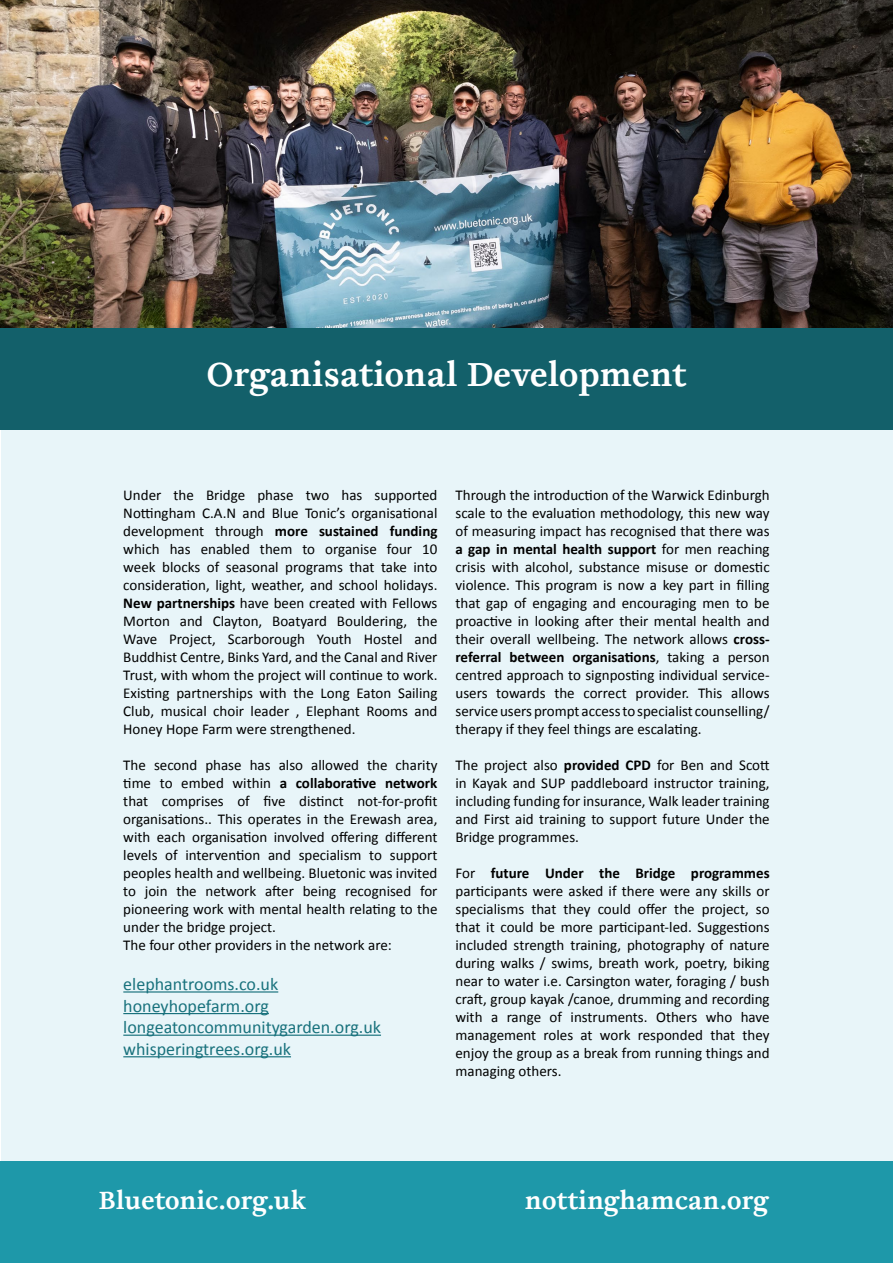
<style>
.page{position:relative;width:893px;height:1263px;background:#fff}
.page>*{position:absolute;margin:0;border:0;box-sizing:border-box;transform-origin:0 0}
.t1{font:700 36px "Joly Text";letter-spacing:-.005em;color:#fff}
.t2{font:700 27px "Joly Text";color:#fff}
.t3{font:18px/21.6px "Calibri";color:#19727d}
.t4{font:15px/18px "Calibri";color:#000;text-align:justify}
.s1{font-weight:700}
</style>
<div class="page">
<div style="left:1px;top:1px;width:891px;height:1261px;background:#e8f5f9"></div>
<img style="left:0;top:0;width:893px;height:328px">
<hr style="left:123px;top:991px;width:155px;height:1px;background:#19727d">
<hr style="left:123px;top:1013px;width:146px;height:1px;background:#19727d">
<hr style="left:123px;top:1034px;width:258px;height:2px;background:#19727d">
<hr style="left:123px;top:1056px;width:168px;height:1px;background:#19727d">
<div style="left:0;top:328px;width:893px;height:101px;background:#13606a"></div>
<div style="left:0;top:1161px;width:893px;height:101px;background:#1e98a9"></div>
<h1 class="t1" style="left:206px;top:346px;width:482px">Organisational Development</h1>
<p class="t4" style="left:123px;top:486px;width:316px">Under the Bridge phase two has supported Nottingham C.A.N and Blue Tonic’s organisational development through <span class="s1">more sustained funding </span>which has enabled them to organise four 10 week blocks of seasonal programs that take into consideration, light, weather, and school holidays.<br><span class="s1">New partnerships</span> have been created with Fellows Morton and Clayton, Boatyard Bouldering, the Wave Project, Scarborough Youth Hostel and Buddhist Centre, Binks Yard, and the Canal and River Trust, with whom the project will continue to work.<br>Existing partnerships with the Long Eaton Sailing Club, musical choir leader , Elephant Rooms and Honey Hope Farm were strengthened.</p>
<p class="t4" style="left:123px;top:756px;width:316px;text-align:left">The second phase has also allowed the charity time to embed within <span class="s1">a collaborative network </span>that comprises of five distinct not-for-profit organisations.. This operates in the Erewash area, with each organisation involved offering different levels of intervention and specialism to support peoples health and wellbeing. Bluetonic was invited to join the network after being recognised for pioneering work with mental health relating to the under the bridge project.<br>The four other providers in the network are:</p>
<p class="t3" style="left:123px;top:973px;width:259px">elephantrooms.co.uk honeyhopefarm.org longeatoncommunitygarden.org.uk whisperingtrees.org.uk</p>
<p class="t4" style="left:455px;top:486px;width:316px">Through the introduction of the Warwick Edinburgh scale to the evaluation methodology, this new way of measuring impact has recognised that there was <span class="s1">a gap in mental health support</span> for men reaching crisis with alcohol, substance misuse or domestic violence. This program is now a key part in filling that gap of engaging and encouraging men to be proactive in looking after their mental health and their overall wellbeing. The network allows <span class="s1">cross&shy;referral between organisations</span>, taking a person centred approach to signposting individual service&shy;users towards the correct provider. This allows service users prompt access to specialist counselling/ therapy if they feel things are escalating.</p>
<p class="t4" style="left:455px;top:756px;width:316px">The project also <span class="s1">provided CPD</span> for Ben and Scott in Kayak and SUP paddleboard instructor training, including funding for insurance, Walk leader training and First aid training to support future Under the Bridge programmes.</p>
<p class="t4" style="left:455px;top:864px;width:316px">For <span class="s1">future Under the Bridge programmes </span>participants were asked if there were any skills or specialisms that they could offer the project, so that it could be more participant-led. Suggestions included strength training, photography of nature during walks / swims, breath work, poetry, biking near to water i.e. Carsington water, foraging / bush craft, group kayak /canoe, drumming and recording with a range of instruments. Others who have management roles at work responded that they enjoy the group as a break from running things and managing others.</p>
<h2 class="t2" style="left:99px;top:1178px;width:209px">Bluetonic.org.uk</h2>
<h2 class="t2" style="left:525px;top:1178px;width:246px">nottinghamcan.org</h2>
</div>
